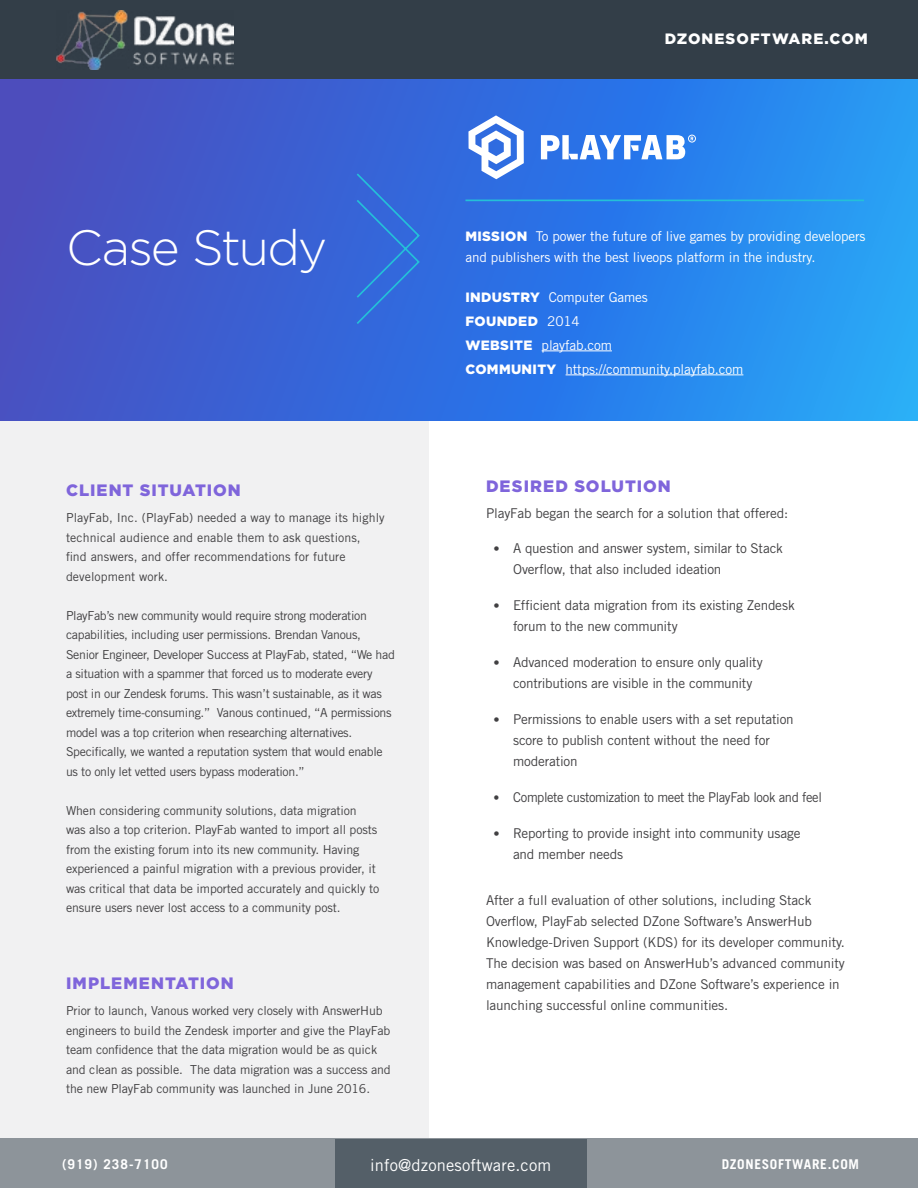
<style>
.page{position:relative;width:918px;height:1188px;background:#fff}
.page>*{position:absolute;margin:0;border:0;box-sizing:border-box;transform-origin:0 0}
.t1{font:300 49.5px "Gotham";letter-spacing:-.04em;color:#fff}
.t2{font:900 16.5px "Gotham";letter-spacing:.06em;color:#7f65db}
.t3{font:16.5px "Trade Gothic LT Std";letter-spacing:.01em;color:#fff}
.t4{font:900 15px "Gotham";letter-spacing:.075em;color:#fff}
.t5{font:13.5px/21px "Trade Gothic LT Std";letter-spacing:-.01em;color:#414042}
.t6{font:13.5px/21px "Trade Gothic LT Std";letter-spacing:-.01em;color:#fff}
.t7{font:13.5px "Trade Gothic LT Std";letter-spacing:-.03em;color:#414042;scale:.96 1}
.t8{font:700 13.5px "Trade Gothic LT Std";letter-spacing:.05em;color:#fff}
.t9{font:700 13.5px "Trade Gothic LT Std";letter-spacing:.075em;color:#fff}
.t10{font:900 13.5px "Gotham";letter-spacing:.025em;color:#fff}
.t11{font:12.3px/19.5px "Trade Gothic LT Std";letter-spacing:-.01em;color:#414042}
.s1{font-family:"Gotham";font-weight:900}
.s2{font-family:"Trade Gothic LT Std";font-weight:400}
.s3{font-size:12.3px}
</style>
<div class="page">
<div style="left:0;top:413px;width:429px;height:775px;background:#f1f1f2"></div>
<svg style="left:0;top:79px;width:918px;height:341px;background:#3371dd"></svg>
<svg style="left:355px;top:172px;width:66px;height:154px;background:#326cda"></svg>
<hr style="left:542px;top:351px;width:70px;height:1px;background:#fff">
<hr style="left:566px;top:375px;width:177px;height:1px;background:#fff">
<hr style="left:465px;top:200px;width:399px;height:1px;background:#24c0d8">
<div style="left:0;top:0;width:918px;height:79px;background:#333e48"></div>
<img style="left:57px;top:10px;width:177px;height:59px">
<div style="left:0;top:1139px;width:918px;height:49px;background:#8d949a"></div>
<div style="left:335px;top:1140px;width:252px;height:48px;background:#545f68"></div>
<svg style="left:468px;top:115px;width:56px;height:64px"></svg>
<svg style="left:541px;top:135px;width:155px;height:24px"></svg>
<p class="t4" style="left:665px;top:29px;width:205px">DZONESOFTWARE.COM</p>
<h1 class="t1" style="left:66px;top:216px;width:263px">Case Study</h1>
<h2 class="t2" style="left:66px;top:479px;width:176px">CLIENT SITUATION</h2>
<p class="t11" style="left:66px;top:508px;width:320px">PlayFab, Inc. (PlayFab) needed a way to manage its highly technical audience and enable them to ask questions,<br>find answers, and offer recommendations for future development work.</p>
<p class="t11" style="left:66px;top:606px;width:330px">PlayFab’s new community would require strong moderation capabilities, including user permissions. Brendan Vanous, Senior Engineer, Developer Success at PlayFab, stated, “We had a situation with a spammer that forced us to moderate every post in our Zendesk forums. This wasn’t sustainable, as it was extremely time-consuming.” Vanous continued, “A permissions model was a top criterion when researching alternatives.<br>Specifically, we wanted a reputation system that would enable us to only let vetted users bypass moderation.”</p>
<p class="t11" style="left:66px;top:801px;width:315px">When considering community solutions, data migration was also a top criterion. PlayFab wanted to import all posts from the existing forum into its new community. Having experienced a painful migration with a previous provider, it was critical that data be imported accurately and quickly to ensure users never lost access to a community post.</p>
<h2 class="t2" style="left:66px;top:972px;width:169px">IMPLEMENTATION</h2>
<p class="t11" style="left:66px;top:1001px;width:326px">Prior to launch, Vanous worked very closely with AnswerHub engineers to build the Zendesk importer and give the PlayFab team confidence that the data migration would be as quick and clean as possible. The data migration was a success and the new PlayFab community was launched in June 2016.</p>
<p class="t6" style="left:465px;top:226px;width:402px"><span class="s1">MISSION</span> To power the future of live games by providing developers and publishers with the best liveops platform in the industry.</p>
<p class="t6" style="left:465px;top:286px;width:184px"><span class="s1">INDUSTRY</span> Computer Games</p>
<p class="t10" style="left:465px;top:311px;width:116px">FOUNDED <span class="s2">2014</span></p>
<p class="t6" style="left:465px;top:333px;width:279px;line-height:24px"><span class="s1">WEBSITE</span> playfab.com<br><span class="s1">COMMUNITY</span> https://community.playfab.com</p>
<h2 class="t2" style="left:486px;top:474px;width:186px">DESIRED SOLUTION</h2>
<p class="t5" style="left:486px;top:503px;width:304px">PlayFab began the search for a solution that offered:</p>
<p class="t5" style="left:513px;top:537px;width:271px;text-indent:-20px"><span class="s3">•</span> A question and answer system, similar to Stack<br>Overflow, that also included ideation</p>
<p class="t5" style="left:513px;top:594px;width:283px;text-indent:-20px"><span class="s3">•</span> Efficient data migration from its existing Zendesk forum to the new community</p>
<p class="t5" style="left:513px;top:651px;width:251px;text-indent:-20px"><span class="s3">•</span> Advanced moderation to ensure only quality contributions are visible in the community</p>
<p class="t5" style="left:513px;top:708px;width:282px;text-indent:-20px"><span class="s3">•</span> Permissions to enable users with a set reputation score to publish content without the need for moderation</p>
<p class="t7" style="left:494px;top:789px;width:344px"><span class="s3">•</span> Complete customization to meet the PlayFab look and feel</p>
<p class="t5" style="left:513px;top:822px;width:289px;text-indent:-20px"><span class="s3">•</span> Reporting to provide insight into community usage and member needs</p>
<p class="t5" style="left:486px;top:890px;width:361px">After a full evaluation of other solutions, including Stack Overflow, PlayFab selected DZone Software’s AnswerHub Knowledge-Driven Support (KDS) for its developer community.<br>The decision was based on AnswerHub’s advanced community management capabilities and DZone Software’s experience in launching successful online communities.</p>
<p class="t9" style="left:62px;top:1156px;width:107px">(919) 238-7100</p>
<h2 class="t3" style="left:370px;top:1155px;width:183px">info@dzonesoftware.com</h2>
<p class="t8" style="left:722px;top:1156px;width:139px">DZONESOFTWARE.COM</p>
</div>
